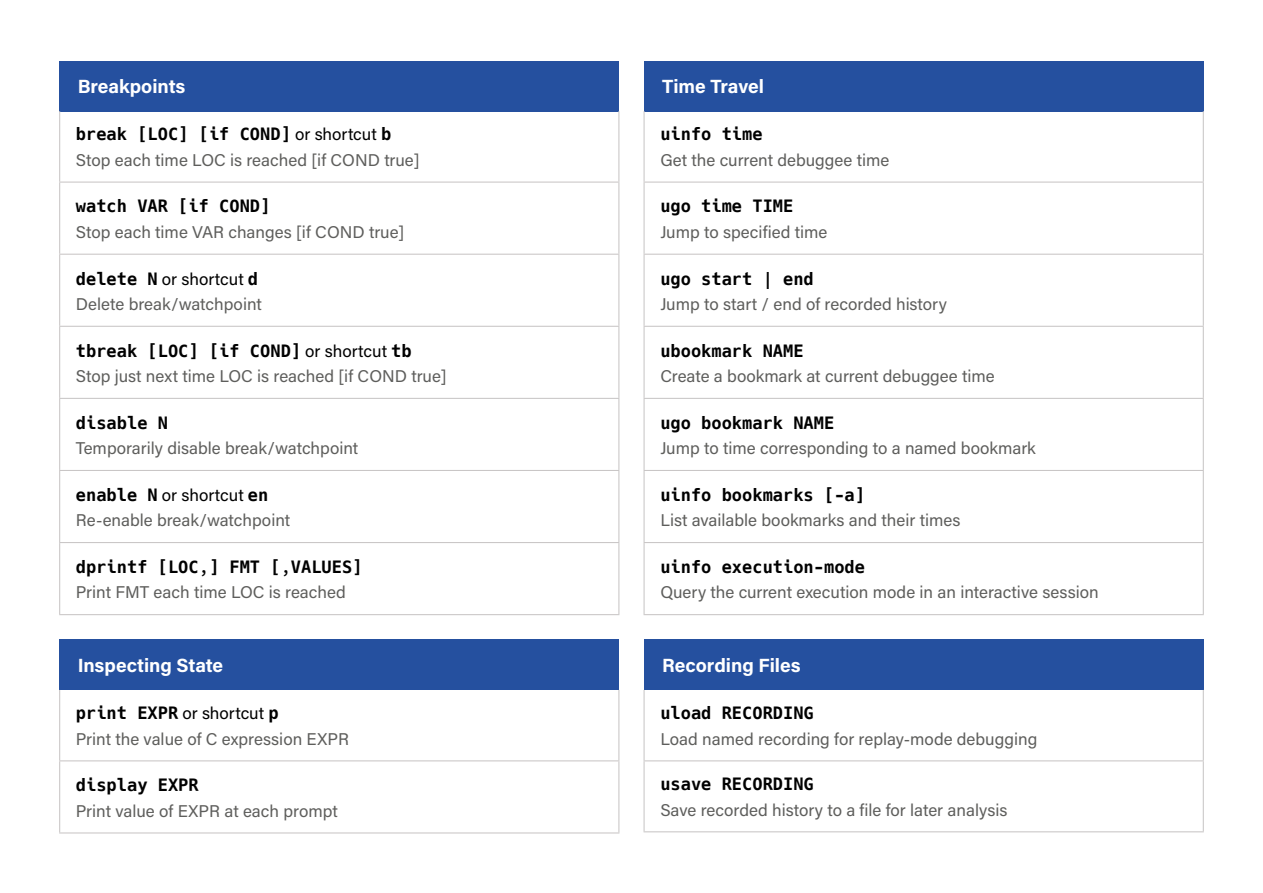
<style>
.page{position:relative;width:1263px;height:893px;background:#fff}
.page>*{position:absolute;margin:0;border:0;box-sizing:border-box;transform-origin:0 0}
.t1{font:700 19.2px "Acumin Pro";color:#fff}
.t2{font:16.95px/25.5px "Acumin Pro";color:#5e5e5c}
.t3{font:700 16.95px "Hack";color:#000}
.s1{font-family:"Acumin Pro";font-weight:400}
.s2{font-family:"Hack";font-weight:700;color:#000}
.s3{color:#000}
</style>
<div class="page">
<div style="left:60px;top:61px;width:559px;height:50px;background:#25509f"></div>
<hr style="left:59px;top:111px;width:1px;height:71px;background:#c9c6c6">
<hr style="left:618px;top:111px;width:1px;height:71px;background:#c9c6c6">
<hr style="left:59px;top:182px;width:560px;height:1px;background:#c9c6c6">
<hr style="left:59px;top:183px;width:1px;height:71px;background:#c9c6c6">
<hr style="left:618px;top:183px;width:1px;height:71px;background:#c9c6c6">
<hr style="left:59px;top:254px;width:560px;height:1px;background:#c9c6c6">
<hr style="left:59px;top:255px;width:1px;height:71px;background:#c9c6c6">
<hr style="left:618px;top:255px;width:1px;height:71px;background:#c9c6c6">
<hr style="left:59px;top:326px;width:560px;height:1px;background:#c9c6c6">
<hr style="left:59px;top:327px;width:1px;height:71px;background:#c9c6c6">
<hr style="left:618px;top:327px;width:1px;height:71px;background:#c9c6c6">
<hr style="left:59px;top:398px;width:560px;height:1px;background:#c9c6c6">
<hr style="left:59px;top:399px;width:1px;height:71px;background:#c9c6c6">
<hr style="left:618px;top:399px;width:1px;height:71px;background:#c9c6c6">
<hr style="left:59px;top:470px;width:560px;height:1px;background:#c9c6c6">
<hr style="left:59px;top:471px;width:1px;height:71px;background:#c9c6c6">
<hr style="left:618px;top:471px;width:1px;height:71px;background:#c9c6c6">
<hr style="left:59px;top:542px;width:560px;height:1px;background:#c9c6c6">
<hr style="left:59px;top:543px;width:1px;height:71px;background:#c9c6c6">
<hr style="left:618px;top:543px;width:1px;height:71px;background:#c9c6c6">
<hr style="left:59px;top:614px;width:560px;height:1px;background:#c9c6c6">
<div style="left:60px;top:640px;width:559px;height:50px;background:#25509f"></div>
<hr style="left:59px;top:690px;width:1px;height:70px;background:#c9c6c6">
<hr style="left:618px;top:690px;width:1px;height:70px;background:#c9c6c6">
<hr style="left:59px;top:760px;width:560px;height:1px;background:#c9c6c6">
<hr style="left:59px;top:761px;width:1px;height:71px;background:#c9c6c6">
<hr style="left:618px;top:761px;width:1px;height:71px;background:#c9c6c6">
<hr style="left:59px;top:832px;width:560px;height:1px;background:#c9c6c6">
<div style="left:644px;top:61px;width:559px;height:50px;background:#25509f"></div>
<hr style="left:643px;top:111px;width:2px;height:71px;background:#c9c6c6">
<hr style="left:1203px;top:111px;width:1px;height:71px;background:#c9c6c6">
<hr style="left:643px;top:182px;width:561px;height:1px;background:#c9c6c6">
<hr style="left:643px;top:183px;width:2px;height:71px;background:#c9c6c6">
<hr style="left:1203px;top:183px;width:1px;height:71px;background:#c9c6c6">
<hr style="left:643px;top:254px;width:561px;height:1px;background:#c9c6c6">
<hr style="left:643px;top:255px;width:2px;height:71px;background:#c9c6c6">
<hr style="left:1203px;top:255px;width:1px;height:71px;background:#c9c6c6">
<hr style="left:643px;top:326px;width:561px;height:1px;background:#c9c6c6">
<hr style="left:643px;top:327px;width:2px;height:71px;background:#c9c6c6">
<hr style="left:1203px;top:327px;width:1px;height:71px;background:#c9c6c6">
<hr style="left:643px;top:398px;width:561px;height:1px;background:#c9c6c6">
<hr style="left:643px;top:399px;width:2px;height:71px;background:#c9c6c6">
<hr style="left:1203px;top:399px;width:1px;height:71px;background:#c9c6c6">
<hr style="left:643px;top:470px;width:561px;height:1px;background:#c9c6c6">
<hr style="left:643px;top:471px;width:2px;height:71px;background:#c9c6c6">
<hr style="left:1203px;top:471px;width:1px;height:71px;background:#c9c6c6">
<hr style="left:643px;top:542px;width:561px;height:1px;background:#c9c6c6">
<hr style="left:643px;top:543px;width:2px;height:71px;background:#c9c6c6">
<hr style="left:1203px;top:543px;width:1px;height:71px;background:#c9c6c6">
<hr style="left:643px;top:614px;width:561px;height:1px;background:#c9c6c6">
<div style="left:644px;top:640px;width:559px;height:50px;background:#25509f"></div>
<hr style="left:643px;top:690px;width:2px;height:70px;background:#c9c6c6">
<hr style="left:1203px;top:690px;width:1px;height:70px;background:#c9c6c6">
<hr style="left:643px;top:761px;width:2px;height:70px;background:#c9c6c6">
<hr style="left:1203px;top:761px;width:1px;height:70px;background:#c9c6c6">
<hr style="left:643px;top:831px;width:561px;height:1px;background:#c9c6c6">
<hr style="left:643px;top:760px;width:561px;height:1px;background:#c9c6c6">
<p class="t1" style="left:78px;top:73px;width:109px">Breakpoints</p>
<p class="t3" style="left:76px;top:124px;width:317px">break [LOC] [if COND] <span class="s1">or shortcut</span> b</p>
<p class="t2" style="left:76px;top:146px;width:345px">Stop each time LOC is reached [if COND true]</p>
<p class="t3" style="left:76px;top:196px;width:196px">watch VAR [if COND]</p>
<p class="t2" style="left:76px;top:219px;width:330px">Stop each time VAR changes [if COND true]</p>
<p class="t2" style="left:76px;top:265px;width:188px"><span class="s2">delete N</span> <span class="s3">or shortcut</span> <span class="s2">d<br></span>Delete break/watchpoint</p>
<p class="t3" style="left:76px;top:340px;width:337px">tbreak [LOC] [if COND] <span class="s1">or shortcut</span> tb</p>
<p class="t2" style="left:76px;top:363px;width:372px">Stop just next time LOC is reached [if COND true]</p>
<p class="t3" style="left:76px;top:412px;width:94px">disable N</p>
<p class="t2" style="left:76px;top:435px;width:284px">Temporarily disable break/watchpoint</p>
<p class="t2" style="left:76px;top:481px;width:216px"><span class="s2">enable N</span> <span class="s3">or shortcut</span> <span class="s2">en<br></span>Re-enable break/watchpoint</p>
<p class="t3" style="left:76px;top:556px;width:288px">dprintf [LOC,] FMT [,VALUES]</p>
<p class="t2" style="left:76px;top:579px;width:271px">Print FMT each time LOC is reached</p>
<p class="t1" style="left:78px;top:652px;width:147px">Inspecting State</p>
<p class="t3" style="left:76px;top:703px;width:204px">print EXPR <span class="s1">or shortcut</span> p</p>
<p class="t2" style="left:76px;top:725px;width:275px">Print the value of C expression EXPR</p>
<p class="t3" style="left:76px;top:775px;width:124px">display EXPR</p>
<p class="t2" style="left:76px;top:797px;width:263px">Print value of EXPR at each prompt</p>
<p class="t1" style="left:662px;top:73px;width:103px">Time Travel</p>
<p class="t3" style="left:660px;top:124px;width:104px">uinfo time</p>
<p class="t2" style="left:660px;top:146px;width:231px">Get the current debuggee time</p>
<p class="t3" style="left:660px;top:196px;width:135px">ugo time TIME</p>
<p class="t2" style="left:660px;top:219px;width:169px">Jump to specified time</p>
<p class="t3" style="left:660px;top:268px;width:155px">ugo start | end</p>
<p class="t2" style="left:660px;top:291px;width:288px">Jump to start / end of recorded history</p>
<p class="t3" style="left:660px;top:340px;width:145px">ubookmark NAME</p>
<p class="t2" style="left:660px;top:363px;width:336px">Create a bookmark at current debuggee time</p>
<p class="t3" style="left:660px;top:412px;width:175px">ugo bookmark NAME</p>
<p class="t2" style="left:660px;top:435px;width:377px">Jump to time corresponding to a named bookmark</p>
<p class="t3" style="left:660px;top:484px;width:206px">uinfo bookmarks [-a]</p>
<p class="t2" style="left:660px;top:507px;width:302px">List available bookmarks and their times</p>
<p class="t3" style="left:660px;top:556px;width:206px">uinfo execution-mode</p>
<p class="t2" style="left:660px;top:579px;width:440px">Query the current execution mode in an interactive session</p>
<p class="t1" style="left:662px;top:652px;width:140px">Recording Files</p>
<p class="t3" style="left:660px;top:703px;width:155px">uload RECORDING</p>
<p class="t2" style="left:660px;top:725px;width:378px">Load named recording for replay-mode debugging</p>
<p class="t3" style="left:660px;top:774px;width:155px">usave RECORDING</p>
<p class="t2" style="left:660px;top:796px;width:349px">Save recorded history to a file for later analysis</p>
</div>
